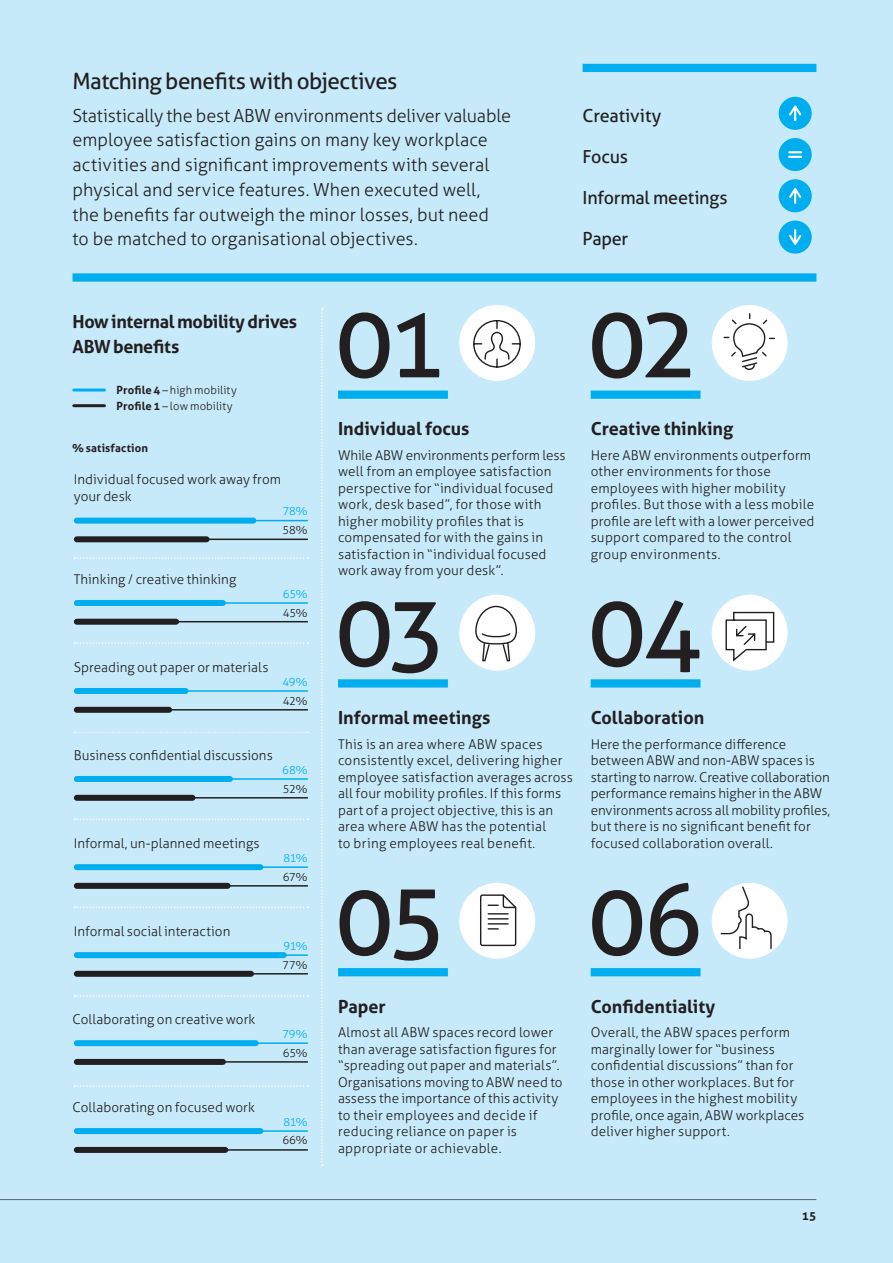
<style>
.page{position:relative;width:893px;height:1263px;background:#c6eafa}
.page>*{position:absolute;margin:0;border:0;box-sizing:border-box;transform-origin:0 0}
.t1{font:99px "Aller";letter-spacing:-.065em;color:#231f20}
.t2{font:22.5px "Aller";letter-spacing:-.025em;color:#231f20}
.t3{font:300 18px/24.8px "Aller";color:#231f20}
.t4{font:700 18px/24.8px "Aller";letter-spacing:-.005em;color:#231f20}
.t5{font:18px "Aller";letter-spacing:-.015em;color:#231f20}
.t6{font:300 13.5px/16.5px "Aller";letter-spacing:.01em;color:#231f20}
.t7{font:700 12px "Aller";color:#231f20}
.t8{font:300 11.25px "Aller";letter-spacing:.005em;color:#231f20}
.t9{font:300 11.25px "Aller";letter-spacing:-.03em;color:#00aeef}
.t10{font:700 11.25px "Aller";letter-spacing:.01em;color:#231f20}
.s1{font-weight:700}
</style>
<div class="page">
<div style="left:338px;top:390px;width:110px;height:9px;background:#00aeef"></div>
<div style="left:338px;top:679px;width:110px;height:8px;background:#00aeef"></div>
<div style="left:338px;top:968px;width:110px;height:8px;background:#00aeef"></div>
<div style="left:591px;top:390px;width:109px;height:9px;background:#00aeef"></div>
<div style="left:591px;top:679px;width:109px;height:8px;background:#00aeef"></div>
<div style="left:591px;top:968px;width:109px;height:8px;background:#00aeef"></div>
<div style="left:73px;top:273px;width:743px;height:9px;background:#00aeef"></div>
<div style="left:583px;top:64px;width:233px;height:8px;background:#00aeef"></div>
<div style="left:779px;top:97px;width:33px;height:33px;background:#00aeef;border-radius:50%"></div>
<svg style="left:789px;top:105px;width:12px;height:16px"></svg>
<div style="left:779px;top:179px;width:33px;height:33px;background:#00aeef;border-radius:50%"></div>
<svg style="left:789px;top:188px;width:12px;height:16px"></svg>
<div style="left:779px;top:221px;width:33px;height:33px;background:#00aeef;border-radius:50%"></div>
<svg style="left:789px;top:229px;width:12px;height:16px"></svg>
<div style="left:779px;top:138px;width:33px;height:33px;background:#00aeef;border-radius:50%"></div>
<svg style="left:788px;top:151px;width:14px;height:7px"></svg>
<svg style="left:321px;top:308px;width:2px;height:858px"></svg>
<hr style="left:74px;top:388px;width:30px;height:3px;background:#00aeef">
<hr style="left:74px;top:404px;width:30px;height:3px;background:#231f20">
<hr style="left:77px;top:539px;width:231px;height:1px;background:#231f20">
<div style="left:77px;top:536px;width:130px;height:6px;background:#231f20"></div>
<hr style="left:77px;top:520px;width:231px;height:1px;background:#00aeef">
<div style="left:77px;top:518px;width:176px;height:6px;background:#00aeef"></div>
<hr style="left:77px;top:621px;width:231px;height:1px;background:#231f20">
<div style="left:77px;top:619px;width:99px;height:6px;background:#231f20"></div>
<hr style="left:77px;top:602px;width:231px;height:2px;background:#00aeef">
<div style="left:77px;top:600px;width:146px;height:6px;background:#00aeef"></div>
<hr style="left:77px;top:709px;width:231px;height:1px;background:#231f20">
<div style="left:77px;top:707px;width:92px;height:6px;background:#231f20"></div>
<hr style="left:77px;top:690px;width:231px;height:2px;background:#00aeef">
<div style="left:77px;top:688px;width:108px;height:6px;background:#00aeef"></div>
<hr style="left:77px;top:797px;width:231px;height:1px;background:#231f20">
<div style="left:77px;top:795px;width:116px;height:6px;background:#231f20"></div>
<hr style="left:77px;top:778px;width:231px;height:2px;background:#00aeef">
<div style="left:77px;top:776px;width:153px;height:6px;background:#00aeef"></div>
<svg style="left:74px;top:557px;width:234px;height:2px"></svg>
<svg style="left:74px;top:642px;width:234px;height:2px"></svg>
<svg style="left:74px;top:732px;width:234px;height:1px"></svg>
<svg style="left:74px;top:818px;width:234px;height:2px"></svg>
<svg style="left:74px;top:906px;width:234px;height:2px"></svg>
<svg style="left:74px;top:995px;width:234px;height:2px"></svg>
<svg style="left:74px;top:1085px;width:234px;height:2px"></svg>
<hr style="left:77px;top:885px;width:231px;height:1px;background:#231f20">
<div style="left:77px;top:883px;width:151px;height:6px;background:#231f20"></div>
<hr style="left:77px;top:866px;width:231px;height:2px;background:#00aeef">
<div style="left:77px;top:864px;width:183px;height:6px;background:#00aeef"></div>
<hr style="left:77px;top:973px;width:231px;height:1px;background:#231f20">
<div style="left:77px;top:971px;width:174px;height:6px;background:#231f20"></div>
<hr style="left:77px;top:954px;width:231px;height:2px;background:#00aeef">
<div style="left:77px;top:952px;width:207px;height:6px;background:#00aeef"></div>
<hr style="left:77px;top:1061px;width:231px;height:2px;background:#231f20">
<div style="left:77px;top:1059px;width:146px;height:6px;background:#231f20"></div>
<hr style="left:77px;top:1042px;width:231px;height:2px;background:#00aeef">
<div style="left:77px;top:1040px;width:179px;height:6px;background:#00aeef"></div>
<hr style="left:77px;top:1149px;width:231px;height:2px;background:#231f20">
<div style="left:77px;top:1147px;width:148px;height:6px;background:#231f20"></div>
<hr style="left:77px;top:1130px;width:231px;height:2px;background:#00aeef">
<div style="left:77px;top:1128px;width:183px;height:6px;background:#00aeef"></div>
<div style="left:459px;top:305px;width:76px;height:76px;background:#fff;border-radius:50%"></div>
<div style="left:712px;top:305px;width:76px;height:76px;background:#fff;border-radius:50%"></div>
<div style="left:459px;top:595px;width:76px;height:76px;background:#fff;border-radius:50%"></div>
<div style="left:459px;top:883px;width:76px;height:76px;background:#fff;border-radius:50%"></div>
<div style="left:712px;top:883px;width:76px;height:76px;background:#fff;border-radius:50%"></div>
<svg style="left:473px;top:312px;width:57px;height:66px"></svg>
<svg style="left:711px;top:310px;width:70px;height:71px"></svg>
<svg style="left:472px;top:595px;width:50px;height:70px"></svg>
<svg style="left:714px;top:594px;width:74px;height:77px"></svg>
<svg style="left:474px;top:883px;width:61px;height:63px"></svg>
<svg style="left:711px;top:886px;width:61px;height:70px"></svg>
<p class="t2" style="left:73px;top:67px;width:326px">Matching benefits with objectives</p>
<p class="t3" style="left:73px;top:103px;width:440px">Statistically the best ABW environments deliver valuable employee satisfaction gains on many key workplace activities and significant improvements with several physical and service features. When executed well, the benefits far outweigh the minor losses, but need<br>to be matched to organisational objectives.</p>
<p class="t5" style="left:583px;top:104px;width:80px">Creativity</p>
<p class="t5" style="left:583px;top:145px;width:47px">Focus</p>
<p class="t5" style="left:583px;top:187px;width:147px">Informal meetings</p>
<p class="t5" style="left:583px;top:228px;width:47px">Paper</p>
<p class="t4" style="left:73px;top:309px;width:226px">How internal mobility drives<br>ABW benefits</p>
<p class="t8" style="left:117px;top:383px;width:122px"><span class="s1">Profile 4</span> – high mobility</p>
<p class="t8" style="left:117px;top:400px;width:118px"><span class="s1">Profile 1</span> – low mobility</p>
<p class="t10" style="left:72px;top:441px;width:77px">% satisfaction</p>
<p class="t6" style="left:74px;top:471px;width:209px">Individual focused work away from your desk</p>
<p class="t9" style="left:283px;top:505px;width:26px">78%</p>
<p class="t6" style="left:74px;top:571px;width:164px">Thinking / creative thinking</p>
<p class="t8" style="left:282px;top:523px;width:27px">58%</p>
<p class="t9" style="left:283px;top:587px;width:26px">65%</p>
<p class="t8" style="left:283px;top:606px;width:26px">45%</p>
<p class="t6" style="left:74px;top:658px;width:196px">Spreading out paper or materials</p>
<p class="t9" style="left:283px;top:675px;width:27px">49%</p>
<p class="t8" style="left:283px;top:694px;width:26px">42%</p>
<p class="t6" style="left:74px;top:746px;width:200px">Business confidential discussions</p>
<p class="t9" style="left:282px;top:763px;width:27px">68%</p>
<p class="t8" style="left:283px;top:782px;width:26px">52%</p>
<p class="t6" style="left:74px;top:834px;width:187px">Informal, un-planned meetings</p>
<p class="t6" style="left:74px;top:922px;width:158px">Informal social interaction</p>
<p class="t6" style="left:73px;top:1010px;width:184px">Collaborating on creative work</p>
<p class="t6" style="left:73px;top:1098px;width:184px">Collaborating on focused work</p>
<p class="t9" style="left:283px;top:851px;width:26px">81%</p>
<p class="t8" style="left:283px;top:870px;width:26px">67%</p>
<p class="t9" style="left:283px;top:939px;width:26px">91%</p>
<p class="t8" style="left:282px;top:958px;width:27px">77%</p>
<p class="t9" style="left:282px;top:1027px;width:27px">79%</p>
<p class="t8" style="left:283px;top:1046px;width:26px">65%</p>
<p class="t9" style="left:283px;top:1115px;width:26px">81%</p>
<p class="t8" style="left:282px;top:1134px;width:27px">66%</p>
<p class="t1" style="left:335px;top:282px;width:113px">01</p>
<p class="t4" style="left:338px;top:416px;width:133px">Individual focus</p>
<p class="t6" style="left:338px;top:447px;width:229px">While ABW environments perform less well from an employee satisfaction perspective for “individual focused work, desk based”, for those with higher mobility profiles that is compensated for with the gains in satisfaction in “individual focused work away from your desk”.</p>
<p class="t1" style="left:335px;top:571px;width:113px">03</p>
<p class="t4" style="left:338px;top:705px;width:154px">Informal meetings</p>
<p class="t6" style="left:338px;top:736px;width:236px">This is an area where ABW spaces consistently excel, delivering higher employee satisfaction averages across all four mobility profiles. If this forms part of a project objective, this is an area where ABW has the potential<br>to bring employees real benefit.</p>
<p class="t1" style="left:335px;top:859px;width:114px">05</p>
<p class="t4" style="left:338px;top:994px;width:49px">Paper</p>
<p class="t6" style="left:338px;top:1024px;width:226px">Almost all ABW spaces record lower than average satisfaction figures for “spreading out paper and materials”.<br>Organisations moving to ABW need to assess the importance of this activity to their employees and decide if reducing reliance on paper is appropriate or achievable.</p>
<p class="t1" style="left:587px;top:282px;width:113px">02</p>
<p class="t4" style="left:591px;top:416px;width:144px">Creative thinking</p>
<p class="t6" style="left:591px;top:447px;width:225px">Here ABW environments outperform other environments for those employees with higher mobility profiles. But those with a less mobile profile are left with a lower perceived support compared to the control group environments.</p>
<p class="t1" style="left:587px;top:571px;width:116px">04</p>
<p class="t4" style="left:591px;top:705px;width:115px">Collaboration</p>
<p class="t6" style="left:591px;top:736px;width:241px">Here the performance difference between ABW and non-ABW spaces is starting to narrow. Creative collaboration performance remains higher in the ABW environments across all mobility profiles, but there is no significant benefit for focused collaboration overall.</p>
<p class="t1" style="left:587px;top:859px;width:117px">06</p>
<p class="t4" style="left:591px;top:994px;width:126px">Confidentiality</p>
<p class="t6" style="left:591px;top:1024px;width:215px">Overall, the ABW spaces perform marginally lower for “business confidential discussions” than for those in other workplaces. But for employees in the highest mobility profile, once again, ABW workplaces deliver higher support.</p>
<p class="t7" style="left:802px;top:1209px;width:16px">15</p>
</div>
